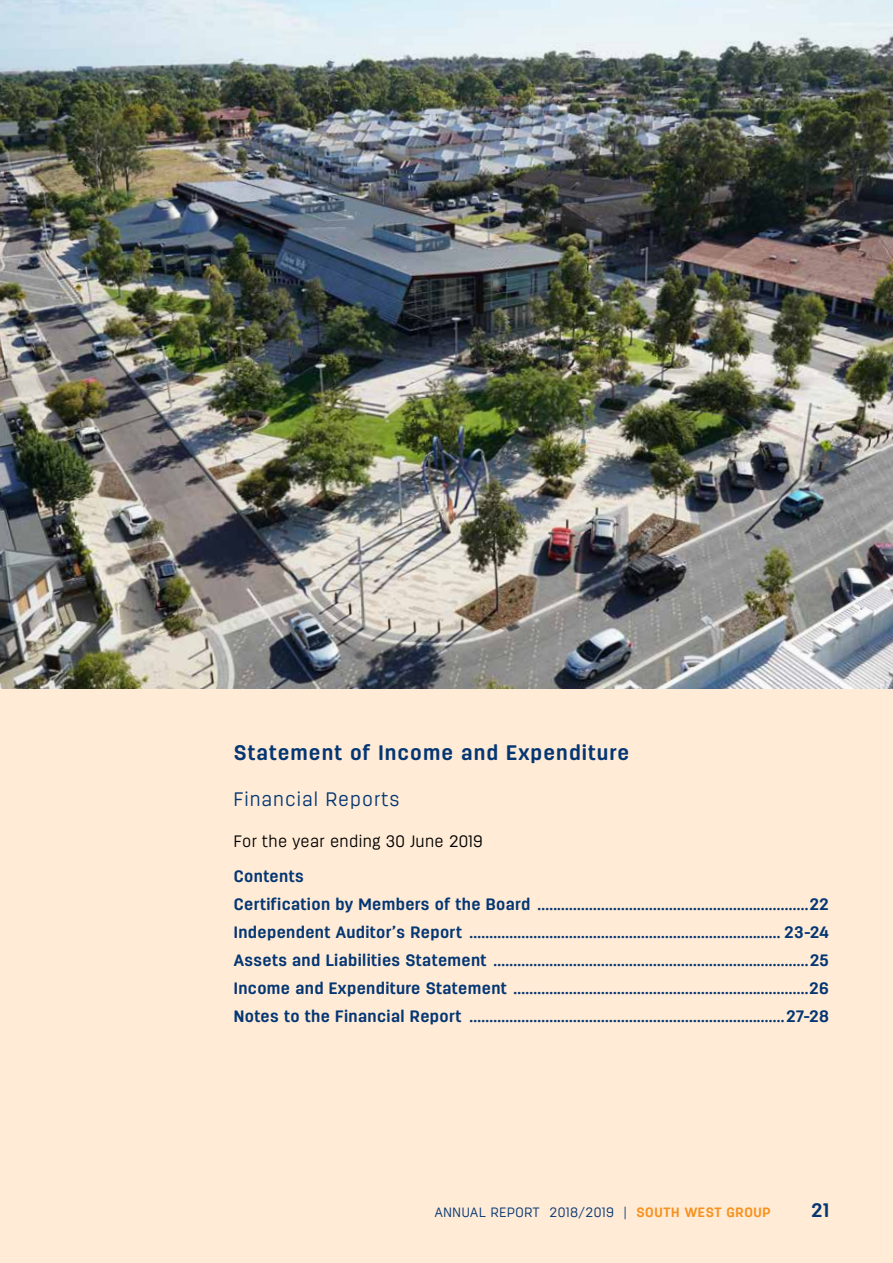
<style>
.page{position:relative;width:893px;height:1263px;background:#ffebd6}
.page>*{position:absolute;margin:0;border:0;box-sizing:border-box;transform-origin:0 0}
.t1{font:700 21px "Antartida RD Ess";letter-spacing:.05em;color:#043673}
.t2{font:300 19.5px "Antartida RD Ess";letter-spacing:.05em;color:#043673}
.t3{font:700 19.5px "Antartida RD Ess";color:#043673}
.t4{font:700 16.5px/28px "Antartida RD Ess";letter-spacing:.02em;color:#043673}
.t5{font:300 16.5px "Antartida RD Ess";letter-spacing:.02em;color:#000}
.t6{font:300 13.5px "Antartida RD Ess";letter-spacing:.05em;color:#043673}
.s1{font-weight:700;color:#f7921e}
</style>
<div class="page">
<img style="left:0;top:0;width:893px;height:689px">
<p class="t1" style="left:234px;top:741px;width:397px">Statement of Income and Expenditure</p>
<p class="t2" style="left:234px;top:789px;width:167px">Financial Reports</p>
<p class="t5" style="left:234px;top:832px;width:250px">For the year ending 30 June 2019</p>
<p class="t4" style="left:234px;top:862px;width:596px">Contents<br>Certification by Members of the Board ....................................................................22<br>Independent Auditor’s Report .............................................................................. 23-24<br>Assets and Liabilities Statement ...............................................................................25<br>Income and Expenditure Statement ..........................................................................26<br>Notes to the Financial Report ...............................................................................27-28</p>
<p class="t6" style="left:435px;top:1205px;width:337px">ANNUAL REPORT 2018/2019 | <span class="s1">SOUTH WEST GROUP</span></p>
<p class="t3" style="left:811px;top:1200px;width:19px">21</p>
</div>
